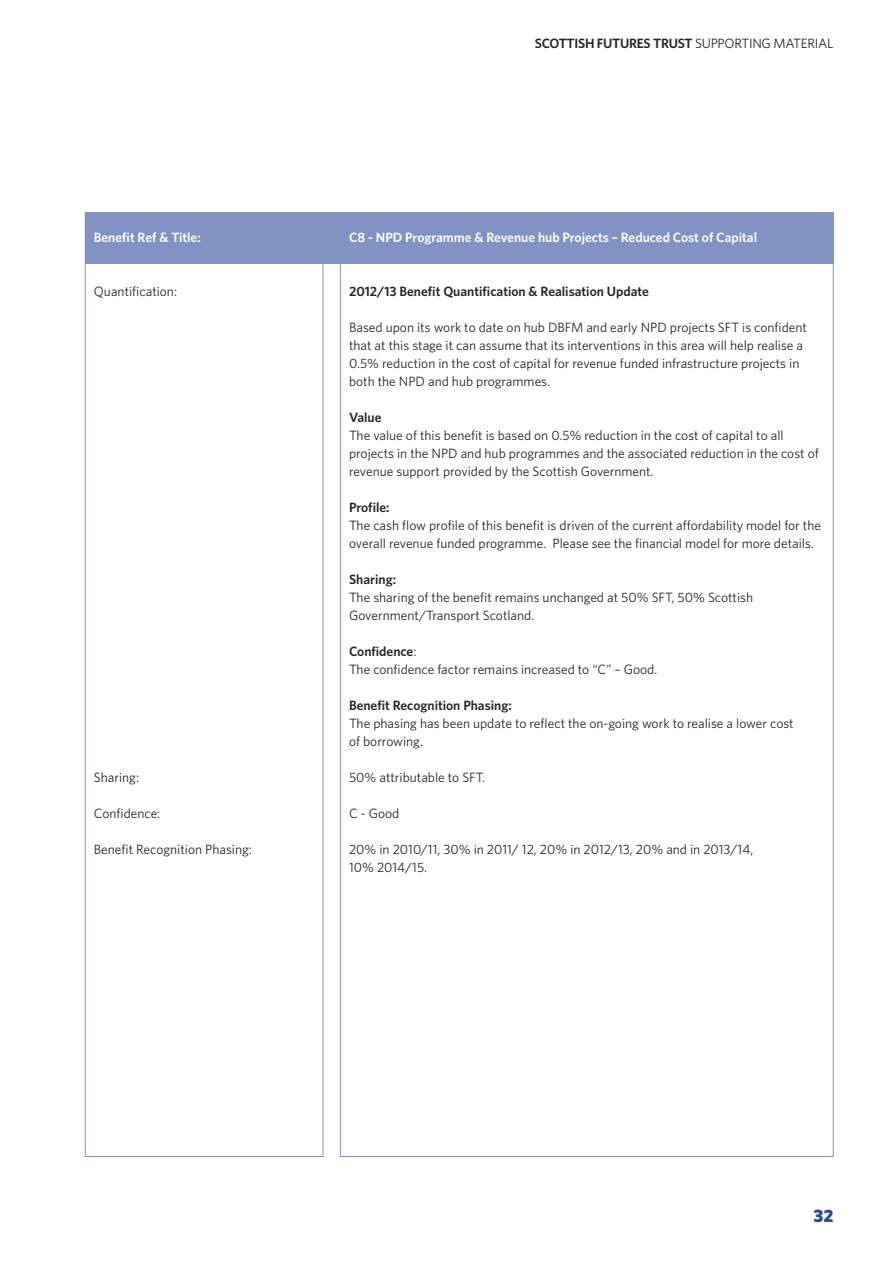
<style>
.page{position:relative;width:893px;height:1263px;background:#fff}
.page>*{position:absolute;margin:0;border:0;box-sizing:border-box;transform-origin:0 0}
.t1{font:900 18px "Whitney";color:#2e4b9a}
.t2{font:13.5px/18px "Whitney";color:#272627}
.t3{font:600 13.5px "Whitney";color:#272627}
.t4{font:600 13.5px "Whitney";color:#fff}
.t5{font:600 13.5px "Whitney";letter-spacing:-.02em;color:#272627}
.s1{font-weight:400}
.s2{font-weight:600}
</style>
<div class="page">
<div style="left:85px;top:213px;width:748px;height:51px;background:#8293c3"></div>
<div style="left:85px;top:213px;width:238px;height:944px;border:1px solid #8293c3"></div>
<p class="t4" style="left:94px;top:229px;width:108px">Benefit Ref &amp; Title:</p>
<p class="t2" style="left:94px;top:282px;width:85px">Quantification:</p>
<p class="t2" style="left:94px;top:768px;width:47px">Sharing:</p>
<p class="t2" style="left:94px;top:804px;width:68px">Confidence:</p>
<p class="t2" style="left:94px;top:840px;width:160px">Benefit Recognition Phasing:</p>
<p class="t5" style="left:535px;top:36px;width:300px">SCOTTISH FUTURES TRUST <span class="s1">SUPPORTING MATERIAL</span></p>
<p class="t4" style="left:349px;top:229px;width:410px">C8 - NPD Programme &amp; Revenue hub Projects – Reduced Cost of Capital</p>
<p class="t3" style="left:349px;top:283px;width:301px">2012/13 Benefit Quantification &amp; Realisation Update</p>
<p class="t2" style="left:349px;top:318px;width:459px">Based upon its work to date on hub DBFM and early NPD projects SFT is confident that at this stage it can assume that its interventions in this area will help realise a 0.5% reduction in the cost of capital for revenue funded infrastructure projects in both the NPD and hub programmes.</p>
<p class="t3" style="left:349px;top:409px;width:34px">Value</p>
<p class="t2" style="left:349px;top:426px;width:471px">The value of this benefit is based on 0.5% reduction in the cost of capital to all projects in the NPD and hub programmes and the associated reduction in the cost of revenue support provided by the Scottish Government.</p>
<p class="t3" style="left:349px;top:499px;width:42px">Profile:</p>
<p class="t2" style="left:349px;top:516px;width:473px">The cash flow profile of this benefit is driven of the current affordability model for the overall revenue funded programme. Please see the financial model for more details.</p>
<p class="t3" style="left:349px;top:571px;width:49px">Sharing:</p>
<p class="t2" style="left:349px;top:588px;width:406px">The sharing of the benefit remains unchanged at 50% SFT, 50% Scottish<br>Government/Transport Scotland.</p>
<p class="t2" style="left:349px;top:642px;width:310px"><span class="s2">Confidence</span>:<br>The confidence factor remains increased to “C” – Good.</p>
<p class="t3" style="left:349px;top:697px;width:164px">Benefit Recognition Phasing:</p>
<p class="t2" style="left:349px;top:714px;width:446px">The phasing has been update to reflect the on-going work to realise a lower cost of borrowing.</p>
<p class="t2" style="left:349px;top:768px;width:138px">50% attributable to SFT.</p>
<p class="t2" style="left:349px;top:804px;width:52px">C - Good</p>
<p class="t2" style="left:349px;top:840px;width:406px">20% in 2010/11, 30% in 2011/ 12, 20% in 2012/13, 20% and in 2013/14,<br>10% 2014/15.</p>
<h1 class="t1" style="left:813px;top:1205px;width:22px">32</h1>
</div>
